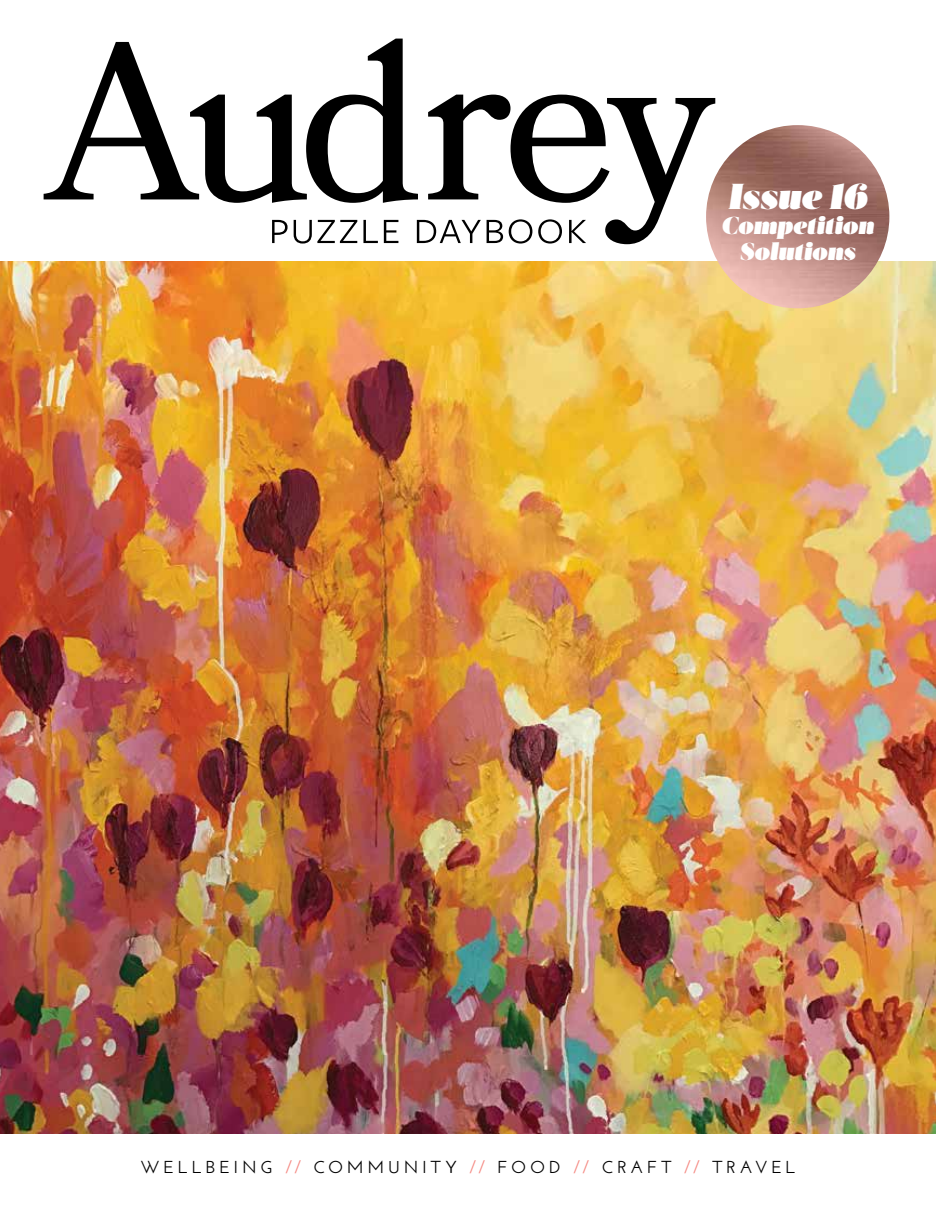
<style>
.page{position:relative;width:936px;height:1212px;background:#fff}
.page>*{position:absolute;margin:0;border:0;box-sizing:border-box;transform-origin:0 0}
.t1{font:italic 36px "Acta Poster";letter-spacing:-.005em;color:#fff}
.t2{font:italic 24.45px/25.5px "Acta Poster";letter-spacing:-.005em;color:#fff;text-align:center}
.t3{font:600 17.25px "Josefin Sans";letter-spacing:.205em;color:#000;scale:1.04 1}
.s1{color:#f58a83}
</style>
<div class="page">
<img style="left:0;top:261px;width:935px;height:872px">
<svg style="left:44px;top:39px;width:671px;height:205px"></svg>
<svg style="left:272px;top:220px;width:15px;height:23px"></svg>
<svg style="left:293px;top:220px;width:64px;height:24px"></svg>
<svg style="left:363px;top:220px;width:15px;height:23px"></svg>
<svg style="left:384px;top:220px;width:14px;height:23px"></svg>
<svg style="left:417px;top:219px;width:115px;height:25px"></svg>
<svg style="left:538px;top:219px;width:24px;height:25px"></svg>
<svg style="left:569px;top:220px;width:17px;height:23px"></svg>
<img style="left:706px;top:125px;width:183px;height:183px;border-radius:92px">
<h1 class="t1" style="left:727px;top:173px;width:141px">Issue 16</h1>
<h2 class="t2" style="left:721px;top:213px;width:154px">Competition<br>Solutions</h2>
<p class="t3" style="left:140px;top:1157px;width:632px">WELLBEING <span class="s1">//</span> COMMUNITY <span class="s1">//</span> FOOD <span class="s1">//</span> CRAFT <span class="s1">//</span> TRAVEL</p>
</div>
